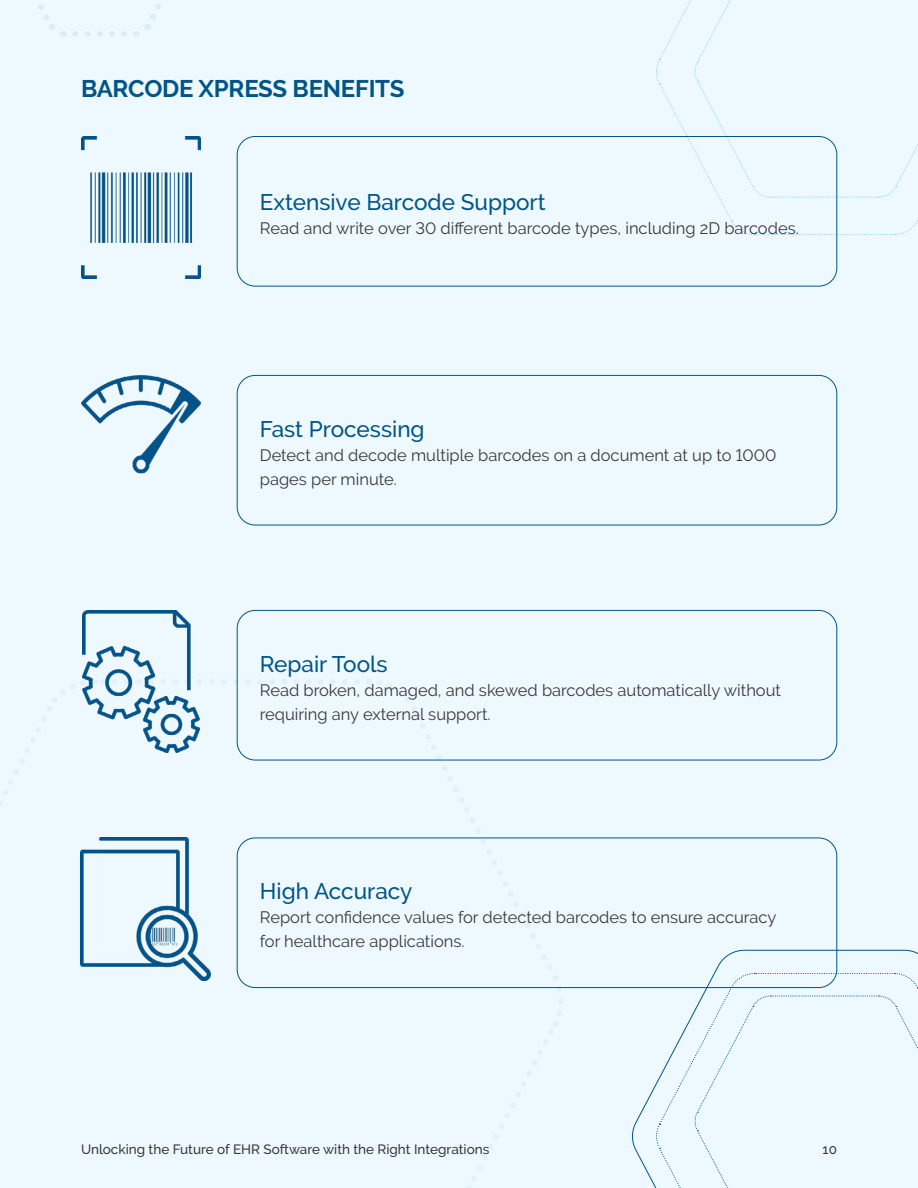
<style>
.page{position:relative;width:918px;height:1188px;background:#eef9ff}
.page>*{position:absolute;margin:0;border:0;box-sizing:border-box;transform-origin:0 0}
.t1{font:700 24px "Raleway";letter-spacing:-.01em;color:#058}
.t2{font:500 22.5px "Raleway";color:#058}
.t3{font:16.5px/24px "Raleway";color:#393939}
.t4{font:500 13.5px "Raleway";color:#393939}
</style>
<div class="page">
<svg style="left:631px;top:950px;width:287px;height:238px"></svg>
<svg style="left:656px;top:972px;width:262px;height:216px"></svg>
<svg style="left:656px;top:0;width:262px;height:236px"></svg>
<svg style="left:0;top:676px;width:357px;height:305px"></svg>
<svg style="left:368px;top:679px;width:196px;height:509px"></svg>
<svg style="left:38px;top:4px;width:29px;height:33px"></svg>
<svg style="left:75px;top:4px;width:86px;height:33px"></svg>
<img style="left:81px;top:136px;width:120px;height:143px">
<div style="left:237px;top:136px;width:600px;height:150px;border:1px solid #058;border-radius:18px"></div>
<img style="left:81px;top:375px;width:120px;height:99px">
<div style="left:237px;top:375px;width:600px;height:150px;border:1px solid #058;border-radius:18px"></div>
<img style="left:82px;top:610px;width:118px;height:143px">
<div style="left:237px;top:610px;width:600px;height:150px;border:1px solid #058;border-radius:18px"></div>
<img style="left:81px;top:838px;width:130px;height:142px">
<div style="left:237px;top:838px;width:600px;height:150px;border:1px solid #058;border-radius:18px"></div>
<h1 class="t1" style="left:81px;top:75px;width:325px">BARCODE XPRESS BENEFITS</h1>
<h2 class="t2" style="left:260px;top:189px;width:287px">Extensive Barcode Support</h2>
<p class="t3" style="left:260px;top:216px;width:541px">Read and write over 30 different barcode types, including 2D barcodes.</p>
<h2 class="t2" style="left:260px;top:416px;width:166px">Fast Processing</h2>
<p class="t3" style="left:260px;top:443px;width:518px">Detect and decode multiple barcodes on a document at up to 1000 pages per minute.</p>
<h2 class="t2" style="left:260px;top:651px;width:129px">Repair Tools</h2>
<p class="t3" style="left:260px;top:678px;width:523px">Read broken, damaged, and skewed barcodes automatically without requiring any external support.</p>
<h2 class="t2" style="left:260px;top:878px;width:154px">High Accuracy</h2>
<p class="t3" style="left:260px;top:905px;width:518px">Report confidence values for detected barcodes to ensure accuracy for healthcare applications.</p>
<p class="t4" style="left:81px;top:1141px;width:410px">Unlocking the Future of EHR Software with the Right Integrations</p>
<p class="t4" style="left:823px;top:1141px;width:16px">10</p>
</div>
